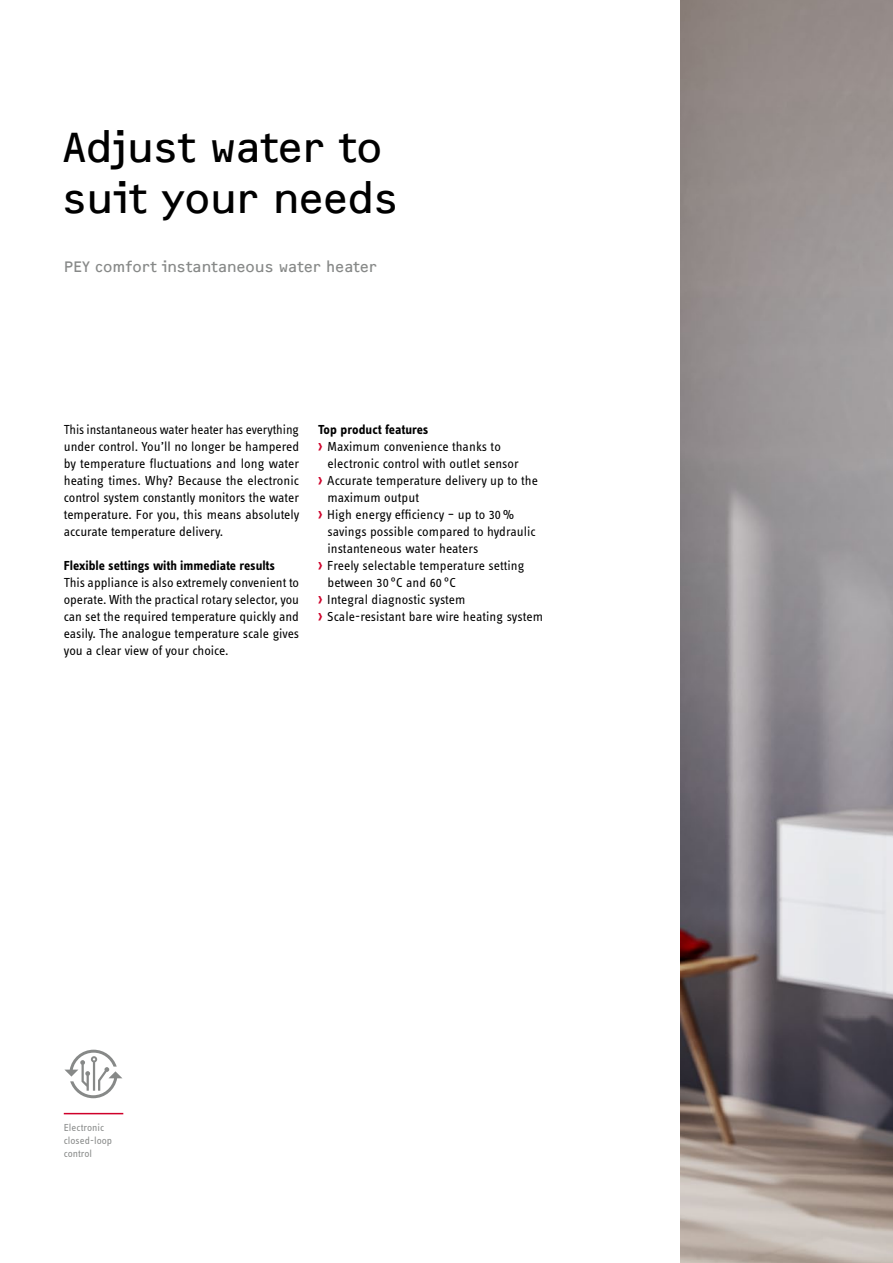
<style>
.page{position:relative;width:893px;height:1263px;background:#fff}
.page>*{position:absolute;margin:0;border:0;box-sizing:border-box;transform-origin:0 0}
.t1{font:43.5px/51px "F2 FOCR Bczyk Com";letter-spacing:-.01em;color:#000}
.t2{font:15.75px "F2 FOCR Bczyk Com";letter-spacing:.005em;color:#878988}
.t3{font:13.5px/17px "STE Info Text";color:#000;text-align:justify}
.t4{font:700 13.5px "STE Info Text";color:#000}
.t5{font:10.5px/12.8px "STE Info Text";letter-spacing:.005em;color:#878988}
.s1{font-family:"F2 FOCR Bczyk Com";font-size:16.5px;color:#cf002a}
</style>
<div class="page">
<img style="left:681px;top:0;width:212px;height:1263px">
<svg style="left:64px;top:1050px;width:58px;height:48px"></svg>
<hr style="left:64px;top:1113px;width:59px;height:1px;background:#cf002a">
<h1 class="t1" style="left:63px;top:122px;width:337px">Adjust water to suit your needs</h1>
<p class="t2" style="left:64px;top:258px;width:315px">PEY comfort instantaneous water heater</p>
<p class="t3" style="left:64px;top:421px;width:237px">This instantaneous water heater has everything under control. You’ll no longer be hampered by temperature fluctuations and long water heating times. Why? Because the electronic control system constantly monitors the water temperature. For you, this means absolutely accurate temperature delivery.</p>
<p class="t4" style="left:64px;top:557px;width:213px">Flexible settings with immediate results</p>
<p class="t3" style="left:64px;top:574px;width:237px">This appliance is also extremely convenient to operate. With the practical rotary selector, you can set the required temperature quickly and easily. The analogue temperature scale gives you a clear view of your choice.</p>
<p class="t4" style="left:318px;top:421px;width:112px">Top product features</p>
<p class="t3" style="left:318px;top:438px;width:184px"><span class="s1">›</span> Maximum convenience thanks to</p>
<p class="t3" style="left:328px;top:455px;width:193px">electronic control with outlet sensor</p>
<p class="t3" style="left:318px;top:472px;width:221px"><span class="s1">›</span> Accurate temperature delivery up to the</p>
<p class="t3" style="left:328px;top:489px;width:93px">maximum output</p>
<p class="t3" style="left:318px;top:506px;width:198px"><span class="s1">›</span> High energy efficiency – up to 30%</p>
<p class="t3" style="left:328px;top:523px;width:210px">savings possible compared to hydraulic</p>
<p class="t3" style="left:328px;top:540px;width:152px">instanteneous water heaters</p>
<p class="t3" style="left:318px;top:557px;width:208px"><span class="s1">›</span> Freely selectable temperature setting</p>
<p class="t3" style="left:328px;top:574px;width:130px">between 30 °C and 60 °C</p>
<p class="t3" style="left:318px;top:591px;width:149px"><span class="s1">›</span> Integral diagnostic system</p>
<p class="t3" style="left:318px;top:608px;width:226px"><span class="s1">›</span> Scale-resistant bare wire heating system</p>
<p class="t5" style="left:64px;top:1121px;width:50px">Electronic closed-loop control</p>
</div>
